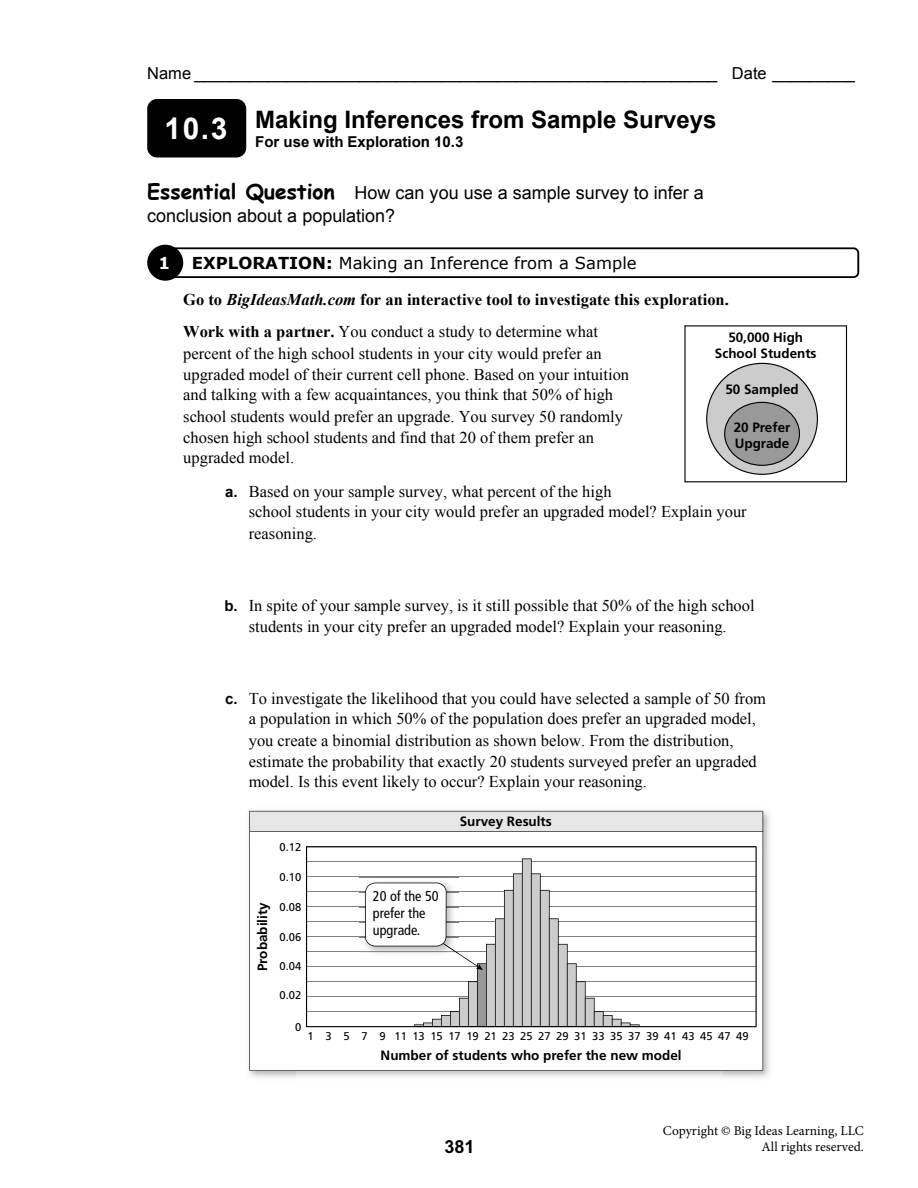
<style>
.page{position:relative;width:918px;height:1188px;background:#fff}
.page>*{position:absolute;margin:0;border:0;box-sizing:border-box;transform-origin:0 0}
.t1{font:700 24px "Arial";color:#000}
.t2{font:18px/23.1px "Arial";color:#000}
.t3{font:700 18px "Arial";color:#000}
.t4{font:16.5px/21px "Times New Roman";color:#000}
.t5{font:700 16.5px/32.8px "Times New Roman";color:#000}
.t6{font:16.5px "Arial";color:#000}
.t7{font:16.5px "Verdana";color:#000}
.t8{font:700 16.5px "Verdana";color:#fff}
.t9{font:700 15px "Arial";color:#000}
.t10{font:condensed 14.25px/17.1px "Frutiger LT Std";color:#000}
.t11{font:700 13.5px/16.2px "Frutiger LT Std";color:#000;text-align:center}
.t12{font:13.5px/16.2px "Minion Pro";color:#000;text-align:right}
.t13{font:11.25px "Frutiger LT Std";color:#000}
.s1{font-size:30px;color:#fff}
.s2{font-family:"Comic Sans MS";font-weight:700;font-size:21px}
.s3{font-weight:700}
.s4{font-style:italic}
.s5{font-weight:400}
.s6{font-family:"Arial";font-weight:700;font-size:15px}
</style>
<div class="page">
<div style="left:147px;top:245px;width:36px;height:36px;background:#000;border-radius:50%"></div>
<div style="left:147px;top:99px;width:99px;height:59px;background:#000;border-radius:10px"></div>
<svg style="left:155px;top:247px;width:704px;height:31px"></svg>
<div style="left:707px;top:363px;width:110px;height:111px;background:#ccc;border-radius:50%"></div>
<div style="left:725px;top:402px;width:74px;height:63px;background:#999;border-radius:50%"></div>
<div style="left:724px;top:402px;width:76px;height:64px;border:1px solid #000;border-radius:50%"></div>
<img style="left:248px;top:810px;width:522px;height:41px">
<img style="left:723px;top:851px;width:47px;height:227px">
<svg style="left:249px;top:832px;width:514px;height:239px"></svg>
<svg style="left:249px;top:811px;width:514px;height:21px;background:#d9d9d9"></svg>
<svg style="left:306px;top:846px;width:451px;height:181px"></svg>
<img style="left:359px;top:877px;width:6px;height:82px">
<svg style="left:365px;top:858px;width:275px;height:169px"></svg>
<p class="t6" style="left:147px;top:62px;width:709px">Name _________________________________________________________ Date _________</p>
<p class="t1" style="left:165px;top:104px;width:553px"><span class="s1">10.3</span> Making Inferences from Sample Surveys</p>
<p class="t9" style="left:255px;top:132px;width:210px">For use with Exploration 10.3</p>
<p class="t2" style="left:147px;top:181px;width:558px"><span class="s2">Essential Question</span> How can you use a sample survey to infer a conclusion about a population?</p>
<p class="t8" style="left:159px;top:251px;width:13px">1</p>
<p class="t7" style="left:192px;top:251px;width:446px"><span class="s3">EXPLORATION:</span> Making an Inference from a Sample</p>
<p class="t5" style="left:183px;top:282px;width:547px">Go to <span class="s4">BigIdeasMath.com</span> for an interactive tool to investigate this exploration.<br>Work with a partner. <span class="s5">You conduct a study to determine what</span></p>
<p class="t4" style="left:183px;top:342px;width:447px">percent of the high school students in your city would prefer an upgraded model of their current cell phone. Based on your intuition and talking with a few acquaintances, you think that 50% of high school students would prefer an upgrade. You survey 50 randomly chosen high school students and find that 20 of them prefer an upgraded model.</p>
<p class="t4" style="left:249px;top:480px;width:500px;text-indent:-23px"><span class="s6">a.</span> Based on your sample survey, what percent of the high<br>school students in your city would prefer an upgraded model? Explain your reasoning.</p>
<p class="t11" style="left:715px;top:329px;width:103px">50,000 High<br>School Students</p>
<p class="t11" style="left:725px;top:381px;width:75px">50 Sampled</p>
<p class="t11" style="left:734px;top:419px;width:58px;text-align:left">20 Prefer<br>Upgrade</p>
<p class="t4" style="left:224px;top:594px;width:532px;text-align:center"><span class="s6">b.</span> In spite of your sample survey, is it still possible that 50% of the high school students in your city prefer an upgraded model? Explain your reasoning.</p>
<p class="t4" style="left:249px;top:687px;width:519px;text-indent:-23px"><span class="s6">c.</span> To investigate the likelihood that you could have selected a sample of 50 from a population in which 50% of the population does prefer an upgraded model, you create a binomial distribution as shown below. From the distribution, estimate the probability that exactly 20 students surveyed prefer an upgraded model. Is this event likely to occur? Explain your reasoning.</p>
<p class="t11" style="left:254px;top:971px;width:70px;rotate:-90deg">Probability</p>
<p class="t13" style="left:279px;top:843px;width:23px">0.12</p>
<p class="t13" style="left:279px;top:873px;width:23px">0.10</p>
<p class="t13" style="left:279px;top:903px;width:23px">0.08</p>
<p class="t13" style="left:279px;top:933px;width:23px">0.06</p>
<p class="t13" style="left:279px;top:963px;width:23px">0.04</p>
<p class="t13" style="left:279px;top:992px;width:23px">0.02</p>
<p class="t11" style="left:460px;top:813px;width:94px">Survey Results</p>
<p class="t10" style="left:373px;top:888px;width:67px">20 of the 50 prefer the upgrade.</p>
<p class="t13" style="left:295px;top:1023px;width:8px">0</p>
<p class="t13" style="left:308px;top:1032px;width:442px">1 3 5 7 9 1113151719212325272931333537394143454749</p>
<p class="t11" style="left:381px;top:1048px;width:303px">Number of students who prefer the new model</p>
<p class="t3" style="left:444px;top:1136px;width:32px">381</p>
<p class="t12" style="left:663px;top:1123px;width:203px">Copyright © Big Ideas Learning, LLC<br>All rights reserved.</p>
</div>
